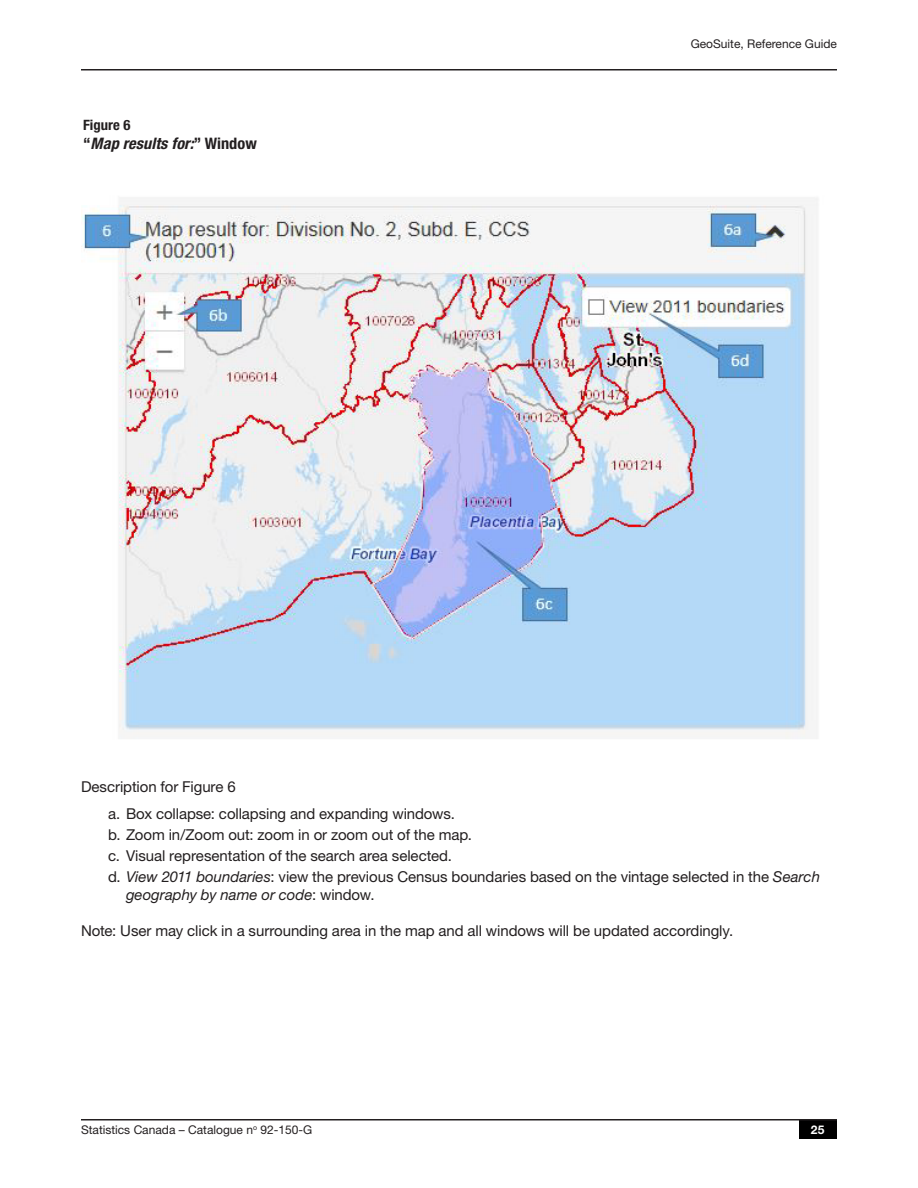
<style>
.page{position:relative;width:918px;height:1188px;background:#fff}
.page>*{position:absolute;margin:0;border:0;box-sizing:border-box;transform-origin:0 0}
.t1{font:italic 700 condensed 15.9px "Helvetica Neue LT Std";letter-spacing:.005em;color:#231f20}
.t2{font:15px/21px "Helvetica Neue LT Std";letter-spacing:-.005em;color:#231f20}
.t3{font:italic 15px "Helvetica Neue LT Std";color:#231f20}
.t4{font:700 condensed 14.25px "Helvetica Neue LT Std";letter-spacing:.005em;color:#231f20}
.t5{font:12px "Helvetica Neue LT Std";color:#231f20}
.t6{font:700 12px "Helvetica Neue LT Std";color:#fff}
.s1{font-style:normal}
.s2{font-style:italic}
</style>
<div class="page">
<img style="left:81px;top:198px;width:737px;height:541px">
<div style="left:799px;top:1120px;width:38px;height:19px;background:#000"></div>
<hr style="left:81px;top:1119px;width:756px;height:1px;background:#231f20">
<hr style="left:81px;top:69px;width:756px;height:1px;background:#231f20">
<p class="t4" style="left:83px;top:116px;width:49px">Figure 6</p>
<p class="t1" style="left:83px;top:134px;width:175px"><span class="s1">“</span>Map results for:<span class="s1">” Window</span></p>
<p class="t5" style="left:691px;top:36px;width:148px">GeoSuite, Reference Guide</p>
<p class="t2" style="left:108px;top:773px;width:349px;line-height:27px;text-indent:-27px">Description for Figure 6<br>a. Box collapse: collapsing and expanding windows.</p>
<p class="t2" style="left:108px;top:824px;width:714px">b. Zoom in/Zoom out: zoom in or zoom out of the map.<br>c. Visual representation of the search area selected.<br>d. <span class="s2">View 2011 boundaries</span>: view the previous Census boundaries based on the vintage selected in the <span class="s2">Search</span></p>
<p class="t3" style="left:126px;top:886px;width:250px">geography by name or code<span class="s1">: window.</span></p>
<p class="t2" style="left:81px;top:920px;width:654px">Note: User may click in a surrounding area in the map and all windows will be updated accordingly.</p>
<p class="t5" style="left:81px;top:1122px;width:233px">Statistics Canada – Catalogue n<sup>o</sup> 92-150-G</p>
<p class="t6" style="left:811px;top:1122px;width:15px">25</p>
</div>
